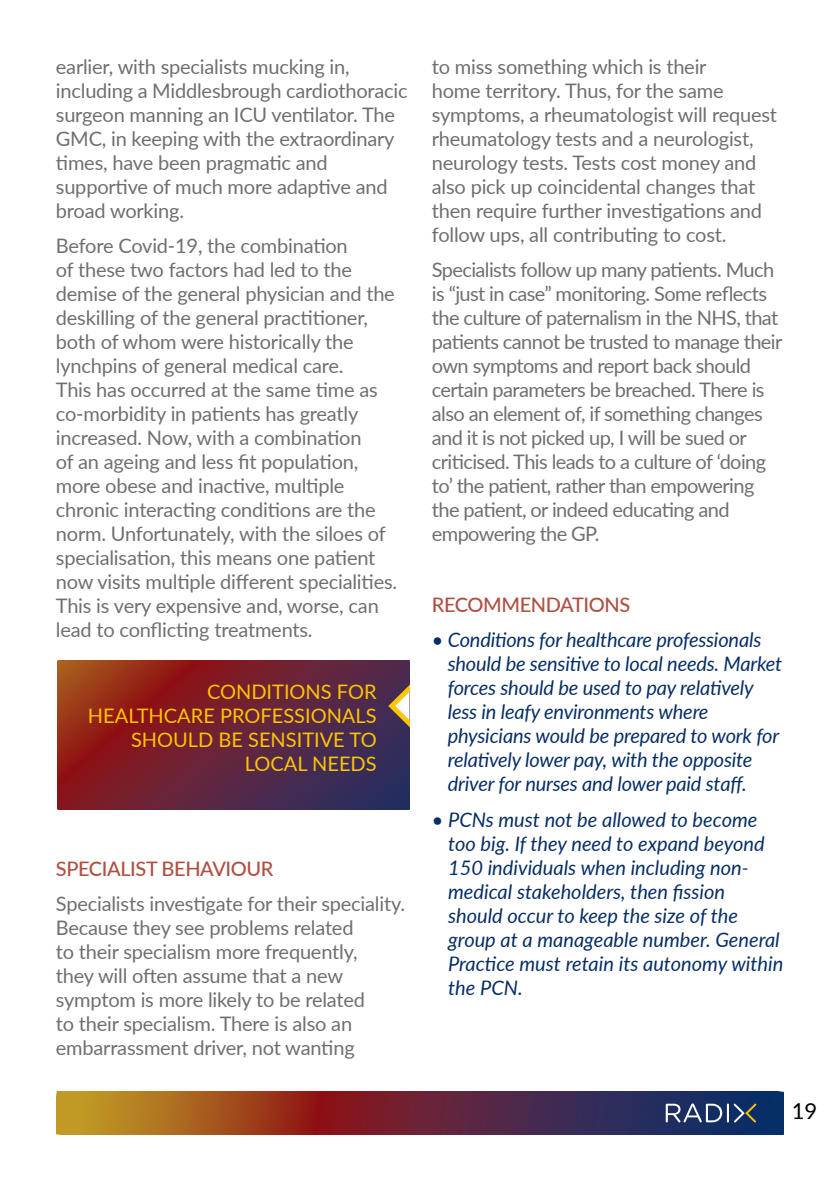
<style>
.page{position:relative;width:840px;height:1191px;background:#fff}
.page>*{position:absolute;margin:0;border:0;box-sizing:border-box;transform-origin:0 0}
.t1{font:22px "Lato";color:#000}
.t2{font:20px/24px "Lato";letter-spacing:-.01em;color:#6f6f6e}
.t3{font:italic 20px/24px "Lato";letter-spacing:-.01em;color:#062e66}
.t4{font:20px/24px "Lato";letter-spacing:-.03em;color:#6f6f6e}
.t5{font:20px/24px "Lato";color:#fdc400;text-align:right}
.t6{font:500 20px "Lato";letter-spacing:-.02em;color:#af5043}
</style>
<div class="page">
<img style="left:57px;top:1092px;width:726px;height:42px">
<svg style="left:665px;top:1101px;width:92px;height:23px;background:#46587e"></svg>
<img style="left:58px;top:660px;width:351px;height:149px">
<svg style="left:384px;top:677px;width:25px;height:56px"></svg>
<p class="t2" style="left:56px;top:54px;width:353px">earlier, with specialists mucking in, including a Middlesbrough cardiothoracic surgeon manning an ICU ventilator. The GMC, in keeping with the extraordinary times, have been pragmatic and supportive of much more adaptive and broad working.</p>
<p class="t2" style="left:56px;top:233px;width:342px">Before Covid-19, the combination<br>of these two factors had led to the demise of the general physician and the deskilling of the general practitioner, both of whom were historically the lynchpins of general medical care.<br>This has occurred at the same time as co-morbidity in patients has greatly increased. Now, with a combination<br>of an ageing and less fit population, more obese and inactive, multiple chronic interacting conditions are the norm. Unfortunately, with the siloes of specialisation, this means one patient now visits multiple different specialities.<br>This is very expensive and, worse, can lead to conflicting treatments.</p>
<p class="t5" style="left:88px;top:681px;width:290px">CONDITIONS FOR<br>HEALTHCARE PROFESSIONALS<br>SHOULD BE SENSITIVE TO<br>LOCAL NEEDS</p>
<p class="t6" style="left:56px;top:861px;width:219px">SPECIALIST BEHAVIOUR</p>
<p class="t2" style="left:56px;top:891px;width:350px">Specialists investigate for their speciality.<br>Because they see problems related<br>to their specialism more frequently,<br>they will often assume that a new symptom is more likely to be related<br>to their specialism. There is also an embarrassment driver, not wanting</p>
<p class="t2" style="left:431px;top:56px;width:346px">to miss something which is their<br>home territory. Thus, for the same symptoms, a rheumatologist will request rheumatology tests and a neurologist, neurology tests. Tests cost money and also pick up coincidental changes that then require further investigations and follow ups, all contributing to cost.</p>
<p class="t4" style="left:431px;top:257px;width:352px">Specialists follow up many patients. Much is “just in case” monitoring. Some reflects the culture of paternalism in the NHS, that patients cannot be trusted to manage their own symptoms and report back should certain parameters be breached. There is also an element of, if something changes and it is not picked up, I will be sued or criticised. This leads to a culture of ‘doing to’ the patient, rather than empowering the patient, or indeed educating and empowering the GP.</p>
<p class="t6" style="left:431px;top:597px;width:200px">RECOMMENDATIONS</p>
<p class="t3" style="left:447px;top:627px;width:336px;text-indent:-16px">• Conditions for healthcare professionals should be sensitive to local needs. Market forces should be used to pay relatively less in leafy environments where physicians would be prepared to work for relatively lower pay, with the opposite driver for nurses and lower paid staff.</p>
<p class="t3" style="left:448px;top:809px;width:336px;text-indent:-16px">• PCNs must not be allowed to become too big. If they need to expand beyond 150 individuals when including non&shy;medical stakeholders, then fission should occur to keep the size of the group at a manageable number. General Practice must retain its autonomy within the PCN.</p>
<p class="t1" style="left:791px;top:1102px;width:27px">19</p>
</div>
